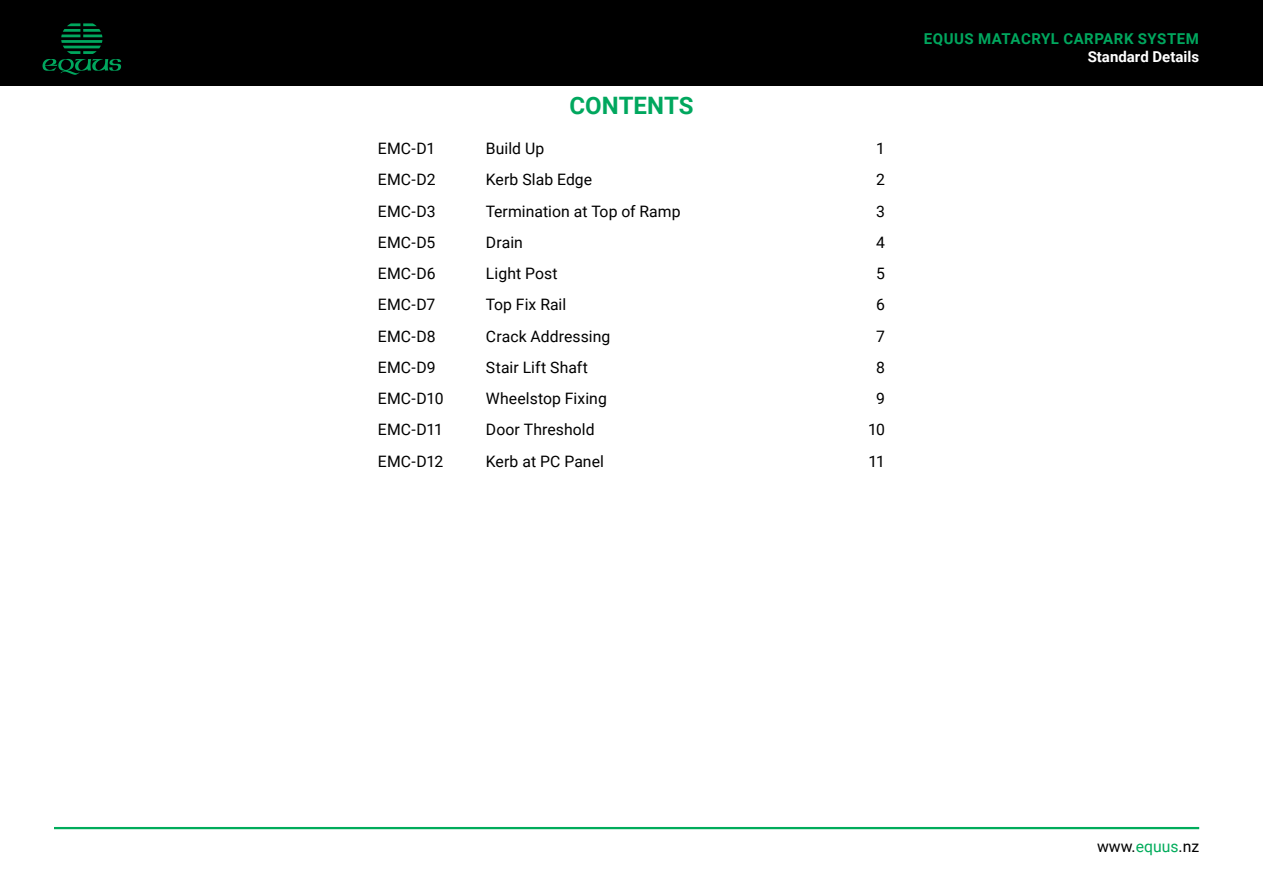
<style>
.page{position:relative;width:1263px;height:893px;background:#fff}
.page>*{position:absolute;margin:0;border:0;box-sizing:border-box;transform-origin:0 0}
.t1{font:700 24px "Roboto";color:#00a75e}
.t2{font:15.75px "Roboto";letter-spacing:.005em;color:#000}
.t3{font:700 15px "Roboto";letter-spacing:.035em;color:#00a75e}
.t4{font:700 15px "Roboto";color:#fff}
.s1{color:#00ac5b}
</style>
<div class="page">
<div style="left:0;top:0;width:1263px;height:85px;background:#000"></div>
<svg style="left:43px;top:23px;width:78px;height:52px"></svg>
<hr style="left:54px;top:827px;width:1145px;height:2px;background:#00ac5b">
<h1 class="t1" style="left:569px;top:89px;width:125px">CONTENTS</h1>
<p class="t2" style="left:378px;top:138px;width:59px">EMC-D1</p>
<p class="t2" style="left:486px;top:138px;width:60px">Build Up</p>
<p class="t2" style="left:876px;top:138px;width:10px">1</p>
<p class="t2" style="left:378px;top:169px;width:59px">EMC-D2</p>
<p class="t2" style="left:486px;top:169px;width:108px">Kerb Slab Edge</p>
<p class="t2" style="left:876px;top:169px;width:10px">2</p>
<p class="t2" style="left:378px;top:200px;width:59px">EMC-D3</p>
<p class="t2" style="left:486px;top:200px;width:196px">Termination at Top of Ramp</p>
<p class="t2" style="left:876px;top:200px;width:10px">3</p>
<p class="t2" style="left:378px;top:231px;width:59px">EMC-D5</p>
<p class="t2" style="left:486px;top:231px;width:39px">Drain</p>
<p class="t2" style="left:876px;top:231px;width:10px">4</p>
<p class="t2" style="left:378px;top:263px;width:59px">EMC-D6</p>
<p class="t2" style="left:486px;top:263px;width:73px">Light Post</p>
<p class="t2" style="left:876px;top:263px;width:10px">5</p>
<p class="t2" style="left:378px;top:294px;width:59px">EMC-D7</p>
<p class="t2" style="left:486px;top:294px;width:82px">Top Fix Rail</p>
<p class="t2" style="left:876px;top:294px;width:10px">6</p>
<p class="t2" style="left:378px;top:325px;width:59px">EMC-D8</p>
<p class="t2" style="left:486px;top:325px;width:126px">Crack Addressing</p>
<p class="t2" style="left:876px;top:325px;width:10px">7</p>
<p class="t2" style="left:378px;top:356px;width:59px">EMC-D9</p>
<p class="t2" style="left:486px;top:356px;width:104px">Stair Lift Shaft</p>
<p class="t2" style="left:876px;top:356px;width:10px">8</p>
<p class="t2" style="left:378px;top:388px;width:67px">EMC-D10</p>
<p class="t2" style="left:486px;top:388px;width:122px">Wheelstop Fixing</p>
<p class="t2" style="left:876px;top:388px;width:10px">9</p>
<p class="t2" style="left:378px;top:419px;width:67px">EMC-D11</p>
<p class="t2" style="left:486px;top:419px;width:110px">Door Threshold</p>
<p class="t2" style="left:868px;top:419px;width:18px">10</p>
<p class="t2" style="left:378px;top:450px;width:67px">EMC-D12</p>
<p class="t2" style="left:486px;top:450px;width:120px">Kerb at PC Panel</p>
<p class="t2" style="left:868px;top:450px;width:18px">11</p>
<p class="t3" style="left:924px;top:29px;width:276px">EQUUS MATACRYL CARPARK SYSTEM</p>
<p class="t4" style="left:1088px;top:47px;width:113px">Standard Details</p>
<p class="t2" style="left:1097px;top:835px;width:104px">www.<span class="s1">equus</span>.nz</p>
</div>
